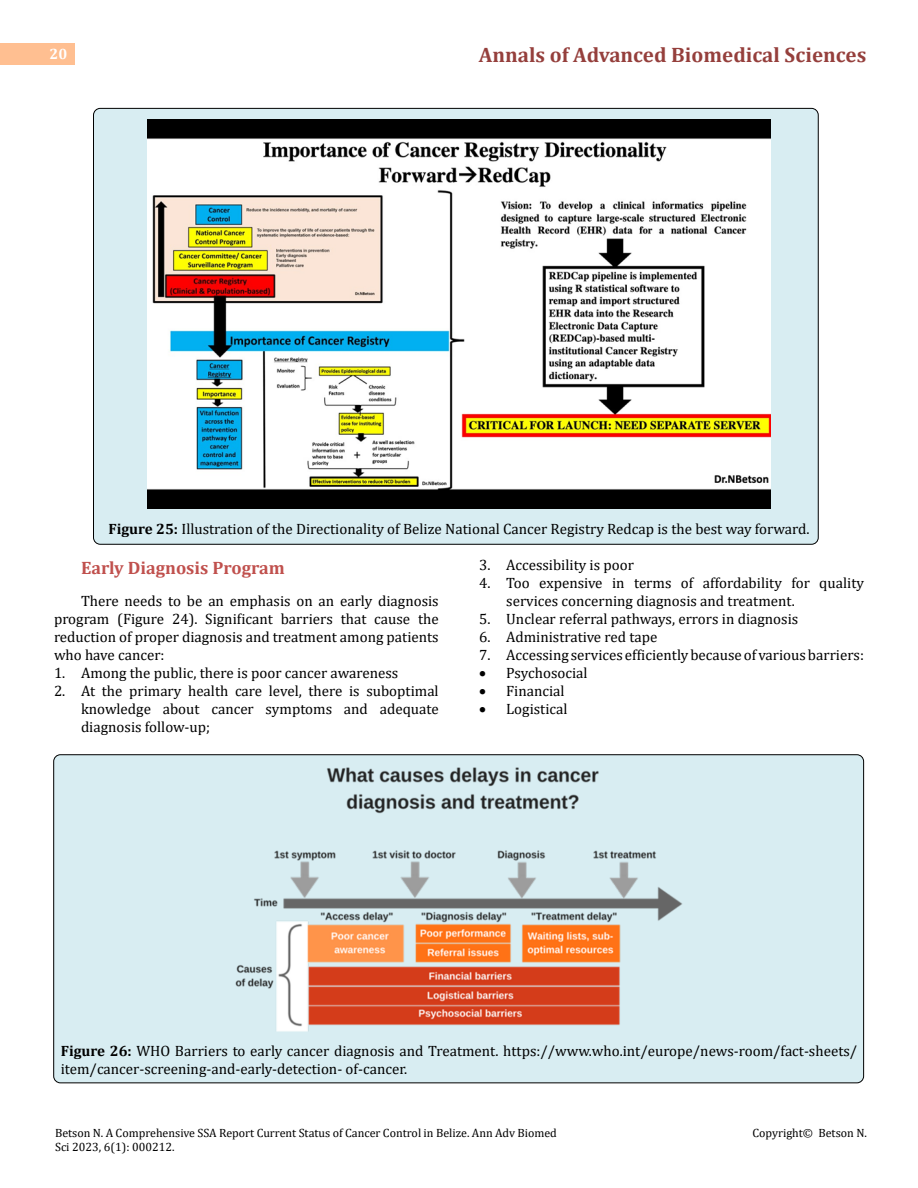
<style>
.page{position:relative;width:918px;height:1188px;background:#fff}
.page>*{position:absolute;margin:0;border:0;box-sizing:border-box;transform-origin:0 0}
.t1{font:700 21px "Cambria";color:#953f3c}
.t2{font:700 18px "Cambria";color:#c0504d}
.t3{font:15px/18px "Cambria";color:#000;text-align:justify}
.t4{font:700 15px "Cambria";color:#fff}
.t5{font:12px/14.4px "Cambria";color:#000}
.s1{font-weight:700}
</style>
<div class="page">
<div style="left:0;top:43px;width:75px;height:21px;background:#ffbf91"></div>
<div style="left:54px;top:755px;width:810px;height:328px;background:#d8edf2;border-radius:7px"></div>
<div style="left:94px;top:108px;width:724px;height:436px;background:#d8edf2;border-radius:7px"></div>
<img style="left:147px;top:120px;width:624px;height:388px">
<img style="left:235px;top:768px;width:447px;height:264px">
<p class="t4" style="left:50px;top:44px;width:19px">20</p>
<h1 class="t1" style="left:479px;top:40px;width:389px">Annals of Advanced Biomedical Sciences</h1>
<p class="t3" style="left:109px;top:519px;width:702px"><span class="s1">Figure 25:</span> Illustration of the Directionality of Belize National Cancer Registry Redcap is the best way forward.</p>
<p class="t2" style="left:81px;top:555px;width:205px">Early Diagnosis Program</p>
<p class="t3" style="left:54px;top:591px;width:386px;text-indent:27px">There needs to be an emphasis on an early diagnosis program (Figure 24). Significant barriers that cause the reduction of proper diagnosis and treatment among patients who have cancer:</p>
<p class="t3" style="left:54px;top:663px;width:346px">1. Among the public, there is poor cancer awareness</p>
<p class="t3" style="left:81px;top:681px;width:359px;text-indent:-27px">2. At the primary health care level, there is suboptimal knowledge about cancer symptoms and adequate diagnosis follow-up;</p>
<p class="t3" style="left:479px;top:555px;width:156px">3. Accessibility is poor</p>
<p class="t3" style="left:506px;top:573px;width:359px;text-indent:-27px">4. Too expensive in terms of affordability for quality services concerning diagnosis and treatment.</p>
<p class="t3" style="left:479px;top:609px;width:321px">5. Unclear referral pathways, errors in diagnosis</p>
<p class="t3" style="left:479px;top:627px;width:180px">6. Administrative red tape</p>
<p class="t3" style="left:479px;top:645px;width:386px">7. Accessing services efficiently because of various barriers:</p>
<p class="t3" style="left:479px;top:663px;width:110px">• Psychosocial</p>
<p class="t3" style="left:479px;top:681px;width:87px">• Financial</p>
<p class="t3" style="left:479px;top:699px;width:90px">• Logistical</p>
<p class="t3" style="left:61px;top:1041px;width:798px"><span class="s1">Figure 26:</span> WHO Barriers to early cancer diagnosis and Treatment. https://www.who.int/europe/news-room/fact-sheets/ item/cancer-screening-and-early-detection- of-cancer.</p>
<p class="t5" style="left:55px;top:1126px;width:503px">Betson N. A Comprehensive SSA Report Current Status of Cancer Control in Belize. Ann Adv Biomed<br>Sci 2023, 6(1): 000212.</p>
<p class="t5" style="left:752px;top:1126px;width:116px">Copyright© Betson N.</p>
</div>
